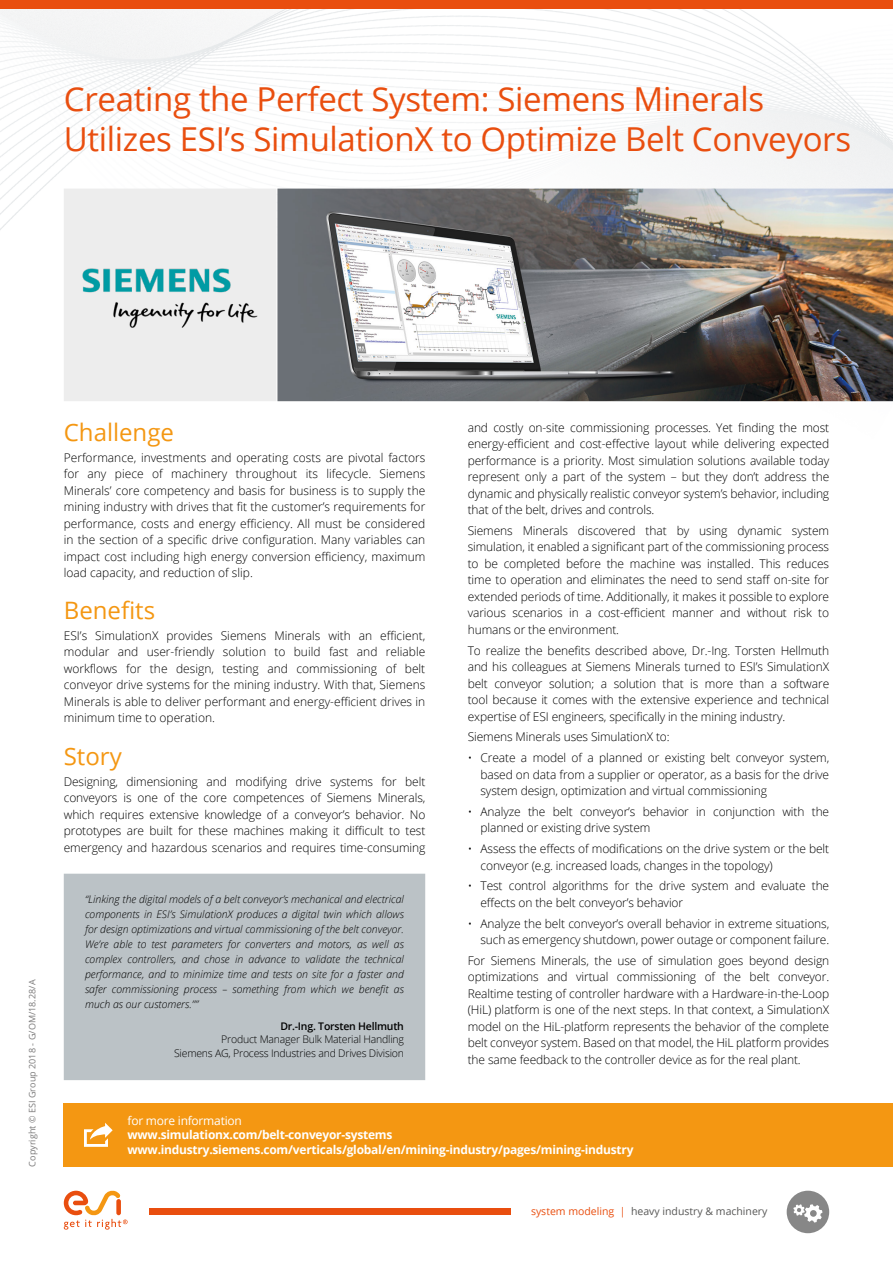
<style>
.page{position:relative;width:893px;height:1263px;background:#fff}
.page>*{position:absolute;margin:0;border:0;box-sizing:border-box;transform-origin:0 0}
.t1{font:33px/39.6px "Open Sans";letter-spacing:-.01em;color:#e94e0f}
.t2{font:24px "Open Sans";color:#f49712}
.t3{font:300 12px/16.5px "Open Sans";letter-spacing:-.01em;color:#000;text-align:justify}
.t4{font:700 12px/14.4px "Open Sans";letter-spacing:-.02em;color:#fff}
.t5{font:12px "Open Sans";letter-spacing:-.02em;color:#fff}
.t6{font:italic 300 10.5px/15px "Open Sans";color:#000;text-align:justify}
.t7{font:300 10.5px/13.5px "Open Sans";letter-spacing:-.02em;color:#000;text-align:right}
.t8{font:10.5px "Open Sans";color:#575756}
.t9{font:600 10.5px "Open Sans";letter-spacing:-.02em;color:#000}
.t10{font:9px "Open Sans";letter-spacing:.005em;color:#7c7b7b}
.s1{font-style:inherit}
.s2{color:#e94e0f}
</style>
<div class="page">
<img style="left:0;top:9px;width:893px;height:1225px">
<div style="left:64px;top:189px;width:212px;height:212px;background:#ededed"></div>
<img style="left:277px;top:189px;width:616px;height:212px">
<div style="left:64px;top:874px;width:361px;height:206px;background:#bbc2c6"></div>
<div style="left:64px;top:1103px;width:829px;height:64px;background:#f49712"></div>
<svg style="left:84px;top:1123px;width:29px;height:24px"></svg>
<svg style="left:64px;top:1191px;width:64px;height:38px"></svg>
<div style="left:0;top:0;width:893px;height:9px;background:#e94e0f"></div>
<div style="left:149px;top:1209px;width:361px;height:6px;background:#e94e0f"></div>
<img style="left:76px;top:258px;width:188px;height:80px">
<div style="left:787px;top:1191px;width:42px;height:42px;background:#878787;border-radius:50%"></div>
<svg style="left:793px;top:1204px;width:29px;height:18px"></svg>
<h1 class="t1" style="left:64px;top:78px;width:789px">Creating the Perfect <span class="s1">System</span>: Siemens Minerals<br>Utilizes ESI’s SimulationX to Optimize Belt Conveyors</h1>
<p class="t10" style="left:26px;top:1167px;width:189px;rotate:-90deg">Copyright © ESI Group 2018 - G/OM/18.28/A</p>
<h2 class="t2" style="left:64px;top:416px;width:112px">Challenge</h2>
<p class="t3" style="left:64px;top:449px;width:363px">Performance, investments and operating costs are pivotal factors for any piece of machinery throughout its lifecycle. Siemens Minerals’ core competency and basis for business is to supply the mining industry with drives that fit the customer’s requirements for performance, costs and energy efficiency. All must be considered in the section of a specific drive configuration. Many variables can impact cost including high energy conversion efficiency, maximum load capacity, and reduction of slip.</p>
<h2 class="t2" style="left:64px;top:594px;width:93px">Benefits</h2>
<p class="t3" style="left:64px;top:627px;width:363px">ESI’s SimulationX provides Siemens Minerals with an efficient, modular and user-friendly solution to build fast and reliable workflows for the design, testing and commissioning of belt conveyor drive systems for the mining industry. With that, Siemens Minerals is able to deliver performant and energy-efficient drives in minimum time to operation.</p>
<h2 class="t2" style="left:64px;top:740px;width:60px">Story</h2>
<p class="t3" style="left:64px;top:773px;width:363px">Designing, dimensioning and modifying drive systems for belt conveyors is one of the core competences of Siemens Minerals, which requires extensive knowledge of a conveyor’s behavior. No prototypes are built for these machines making it difficult to test emergency and hazardous scenarios and requires time-consuming</p>
<p class="t6" style="left:85px;top:891px;width:320px">“Linking the digital models of a belt conveyor’s mechanical and electrical components in ESI’s SimulationX produces a digital twin which allows for design optimizations and virtual commissioning of the belt conveyor.<br>We’re able to test parameters for converters and motors, as well as complex controllers, and chose in advance to validate the technical performance, and to minimize time and tests on site for a faster and safer commissioning process – something from which we benefit as much as our customers.””</p>
<p class="t9" style="left:280px;top:1019px;width:125px">Dr.-Ing. Torsten Hellmuth</p>
<p class="t7" style="left:174px;top:1033px;width:231px">Product Manager Bulk Material Handling<br>Siemens AG, Process Industries and Drives Division</p>
<p class="t3" style="left:468px;top:419px;width:363px">and costly on-site commissioning processes. Yet finding the most energy-efficient and cost-effective layout while delivering expected performance is a priority. Most simulation solutions available today represent only a part of the system – but they don’t address the dynamic and physically realistic conveyor system’s behavior, including that of the belt, drives and controls.</p>
<p class="t3" style="left:468px;top:522px;width:363px">Siemens Minerals discovered that by using dynamic system simulation, it enabled a significant part of the commissioning process to be completed before the machine was installed. This reduces time to operation and eliminates the need to send staff on-site for extended periods of time. Additionally, it makes it possible to explore various scenarios in a cost-efficient manner and without risk to humans or the environment.</p>
<p class="t3" style="left:468px;top:642px;width:363px">To realize the benefits described above, Dr.-Ing. Torsten Hellmuth and his colleagues at Siemens Minerals turned to ESI’s SimulationX belt conveyor solution; a solution that is more than a software tool because it comes with the extensive experience and technical expertise of ESI engineers, specifically in the mining industry.</p>
<p class="t3" style="left:468px;top:728px;width:203px">Siemens Minerals uses SimulationX to:</p>
<p class="t3" style="left:480px;top:749px;width:350px;text-indent:-13px">• Create a model of a planned or existing belt conveyor system, based on data from a supplier or operator, as a basis for the drive system design, optimization and virtual commissioning</p>
<p class="t3" style="left:480px;top:803px;width:350px;text-indent:-13px">• Analyze the belt conveyor’s behavior in conjunction with the planned or existing drive system</p>
<p class="t3" style="left:480px;top:840px;width:350px;text-indent:-13px">• Assess the effects of modifications on the drive system or the belt conveyor (e.g. increased loads, changes in the topology)</p>
<p class="t3" style="left:480px;top:877px;width:350px;text-indent:-13px">• Test control algorithms for the drive system and evaluate the effects on the belt conveyor’s behavior</p>
<p class="t3" style="left:468px;top:915px;width:363px;text-align:right">• Analyze the belt conveyor’s overall behavior in extreme situations, such as emergency shutdown, power outage or component failure.</p>
<p class="t3" style="left:468px;top:952px;width:363px">For Siemens Minerals, the use of simulation goes beyond design optimizations and virtual commissioning of the belt conveyor.<br>Realtime testing of controller hardware with a Hardware-in-the-Loop (HiL) platform is one of the next steps. In that context, a SimulationX model on the HiL-platform represents the behavior of the complete belt conveyor system. Based on that model, the HiL platform provides the same feedback to the controller device as for the real plant.</p>
<p class="t5" style="left:128px;top:1112px;width:116px">for more information</p>
<p class="t4" style="left:128px;top:1127px;width:507px">www.simulationx.com/belt-conveyor-systems www.industry.siemens.com/verticals/global/en/mining-industry/pages/mining-industry</p>
<p class="t8" style="left:531px;top:1204px;width:238px"><span class="s2">system modeling |</span> heavy industry &amp; machinery</p>
</div>
